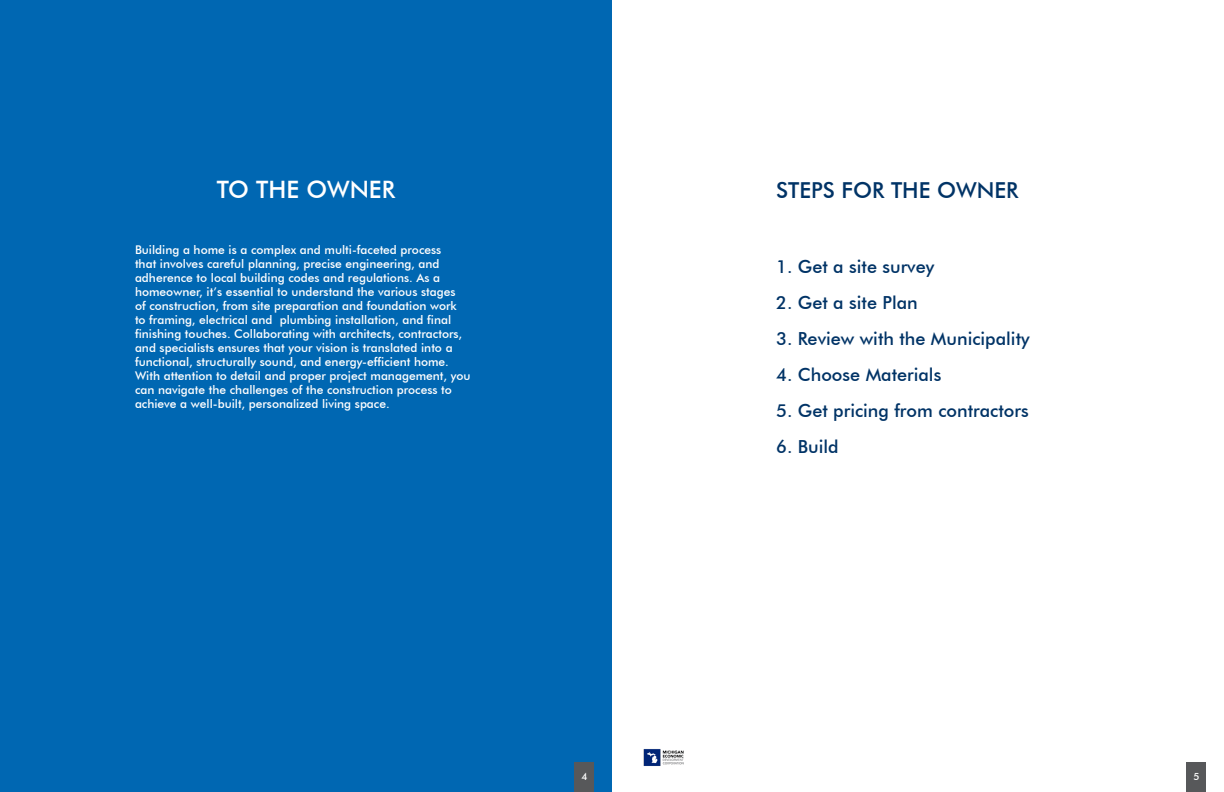
<style>
.page{position:relative;width:1224px;height:792px;background:#fff}
.page>*{position:absolute;margin:0;border:0;box-sizing:border-box;transform-origin:0 0}
.t1{font:500 24px "Futura BT";color:#fff}
.t2{font:500 22px "Futura BT";color:#036}
.t3{font:500 18px "Futura BT";color:#036}
.t4{font:500 12px/14px "Futura BT";color:#fff}
.t5{font:500 10px "Futura BT";color:#fff}
</style>
<div class="page">
<div style="left:1187px;top:762px;width:19px;height:30px;background:#57585a"></div>
<img style="left:643px;top:749px;width:41px;height:17px">
<div style="left:0;top:0;width:612px;height:792px;background:#0067b2"></div>
<div style="left:575px;top:762px;width:19px;height:30px;background:#57585a"></div>
<p class="t1" style="left:217px;top:175px;width:180px">TO THE OWNER</p>
<p class="t2" style="left:776px;top:177px;width:244px">STEPS FOR THE OWNER</p>
<p class="t4" style="left:135px;top:243px;width:337px">Building a home is a complex and multi-faceted process<br>that involves careful planning, precise engineering, and adherence to local building codes and regulations. As a homeowner, it’s essential to understand the various stages<br>of construction, from site preparation and foundation work<br>to framing, electrical and plumbing installation, and final finishing touches. Collaborating with architects, contractors, and specialists ensures that your vision is translated into a functional, structurally sound, and energy-efficient home.<br>With attention to detail and proper project management, you can navigate the challenges of the construction process to achieve a well-built, personalized living space.</p>
<p class="t5" style="left:581px;top:770px;width:8px">4</p>
<p class="t5" style="left:581px;top:775px;width:8px">4</p>
<p class="t3" style="left:776px;top:255px;width:160px">1. Get a site survey</p>
<p class="t3" style="left:776px;top:291px;width:143px">2. Get a site Plan</p>
<p class="t3" style="left:776px;top:327px;width:255px">3. Review with the Municipality</p>
<p class="t3" style="left:776px;top:363px;width:167px">4. Choose Materials</p>
<p class="t3" style="left:776px;top:399px;width:254px">5. Get pricing from contractors</p>
<p class="t3" style="left:776px;top:435px;width:64px">6. Build</p>
<p class="t5" style="left:1193px;top:770px;width:8px">5</p>
</div>
